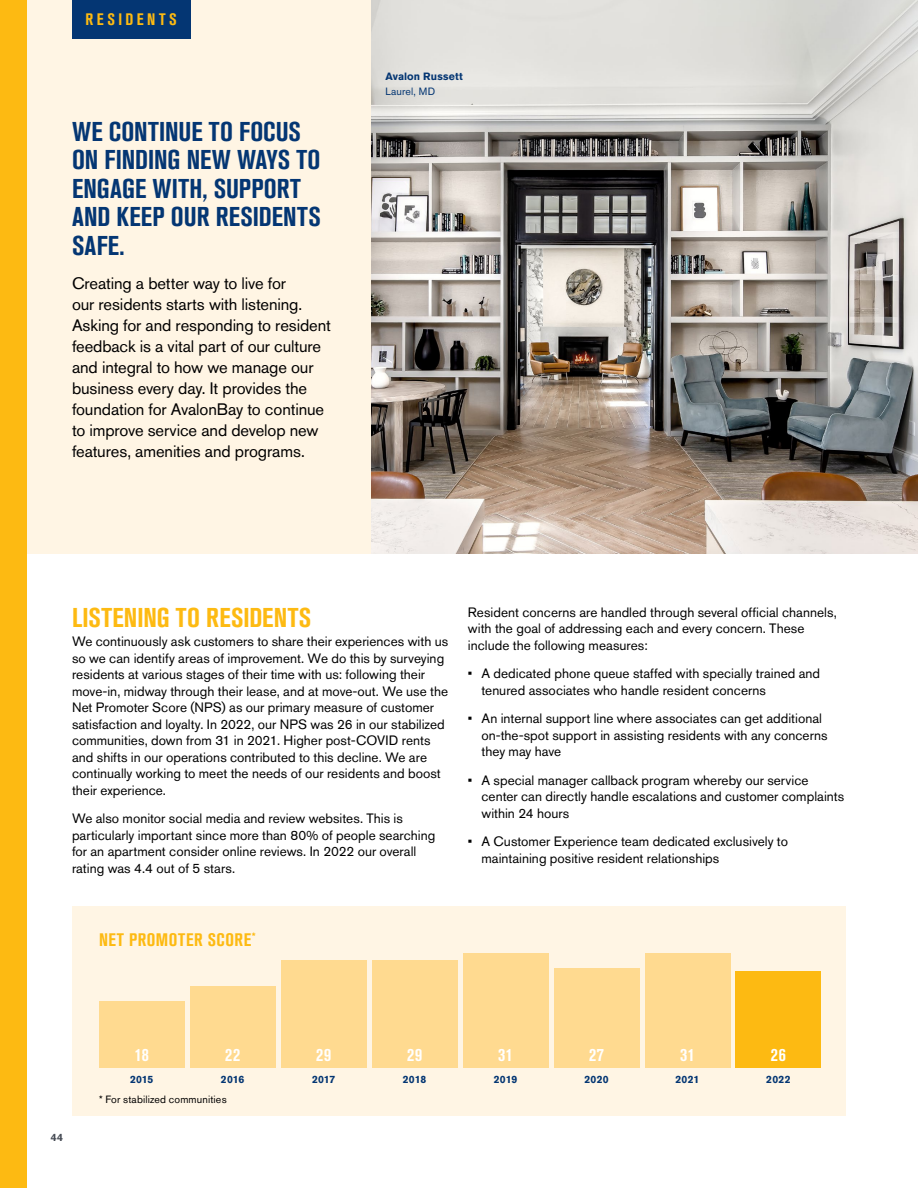
<style>
.page{position:relative;width:918px;height:1188px;background:#fff}
.page>*{position:absolute;margin:0;border:0;box-sizing:border-box;transform-origin:0 0}
.t1{font:700 condensed 27px/28.5px "Akzidenz Grotesk BQ";letter-spacing:.005em;color:#043673}
.t2{font:700 condensed 27px "Akzidenz Grotesk BQ";letter-spacing:.01em;color:#fdba12}
.t3{font:700 condensed 18px "Akzidenz Grotesk BQ";letter-spacing:.03em;color:#fdba12}
.t4{font:700 condensed 18px "Akzidenz Grotesk BQ";letter-spacing:.04em;color:#fff}
.t5{font:16.5px/21px "Akzidenz Grotesk BQ";letter-spacing:-.005em;color:#000}
.t6{font:700 condensed 16.5px "Akzidenz Grotesk BQ";letter-spacing:.215em;color:#fdba12}
.t7{font:13.5px/16.5px "Akzidenz Grotesk BQ";color:#000}
.t8{font:700 10.5px "Akzidenz Grotesk BQ";letter-spacing:.015em;color:#043673}
.t9{font:10.5px "Akzidenz Grotesk BQ";letter-spacing:.015em;color:#000}
.t10{font:10.5px "Akzidenz Grotesk BQ";letter-spacing:.015em;color:#043673}
.t11{font:700 10.5px "Akzidenz Grotesk BQ";color:#474c55}
</style>
<div class="page">
<div style="left:72px;top:907px;width:774px;height:209px;background:#fff5e4"></div>
<div style="left:0;top:0;width:372px;height:554px;background:#fff5e4"></div>
<div style="left:736px;top:972px;width:85px;height:96px;background:#fdba12"></div>
<div style="left:554px;top:968px;width:85px;height:100px;background:#ffda90"></div>
<div style="left:645px;top:953px;width:85px;height:115px;background:#ffda90"></div>
<div style="left:463px;top:953px;width:85px;height:115px;background:#ffda90"></div>
<div style="left:372px;top:961px;width:85px;height:107px;background:#ffda90"></div>
<div style="left:281px;top:961px;width:86px;height:107px;background:#ffda90"></div>
<div style="left:190px;top:987px;width:86px;height:81px;background:#ffda90"></div>
<div style="left:99px;top:1001px;width:86px;height:67px;background:#ffda90"></div>
<img style="left:372px;top:0;width:546px;height:554px">
<div style="left:72px;top:0;width:118px;height:39px;background:#043673"></div>
<div style="left:0;top:0;width:27px;height:1188px;background:#fdba12"></div>
<p class="t6" style="left:86px;top:10px;width:93px">RESIDENTS</p>
<h1 class="t1" style="left:72px;top:117px;width:250px">WE CONTINUE TO FOCUS<br>ON FINDING NEW WAYS TO<br>ENGAGE WITH, SUPPORT<br>AND KEEP OUR RESIDENTS<br>SAFE.</h1>
<p class="t5" style="left:72px;top:273px;width:260px">Creating a better way to live for<br>our residents starts with listening.<br>Asking for and responding to resident feedback is a vital part of our culture and integral to how we manage our business every day. It provides the foundation for AvalonBay to continue to improve service and develop new features, amenities and programs.</p>
<p class="t8" style="left:385px;top:70px;width:79px">Avalon Russett</p>
<p class="t10" style="left:385px;top:85px;width:51px">Laurel, MD</p>
<h1 class="t2" style="left:72px;top:602px;width:241px">LISTENING TO RESIDENTS</h1>
<p class="t7" style="left:72px;top:633px;width:378px">We continuously ask customers to share their experiences with us so we can identify areas of improvement. We do this by surveying residents at various stages of their time with us: following their move-in, midway through their lease, and at move-out. We use the Net Promoter Score (NPS) as our primary measure of customer satisfaction and loyalty. In 2022, our NPS was 26 in our stabilized communities, down from 31 in 2021. Higher post-COVID rents and shifts in our operations contributed to this decline. We are continually working to meet the needs of our residents and boost their experience.</p>
<p class="t7" style="left:72px;top:810px;width:365px">We also monitor social media and review websites. This is particularly important since more than 80% of people searching for an apartment consider online reviews. In 2022 our overall rating was 4.4 out of 5 stars.</p>
<p class="t7" style="left:468px;top:604px;width:370px">Resident concerns are handled through several official channels, with the goal of addressing each and every concern. These include the following measures:</p>
<p class="t7" style="left:481px;top:665px;width:340px;text-indent:-14px">• A dedicated phone queue staffed with specially trained and tenured associates who handle resident concerns</p>
<p class="t7" style="left:481px;top:710px;width:348px;text-indent:-14px">• An internal support line where associates can get additional on-the-spot support in assisting residents with any concerns they may have</p>
<p class="t7" style="left:481px;top:772px;width:364px;text-indent:-14px">• A special manager callback program whereby our service center can directly handle escalations and customer complaints within 24 hours</p>
<p class="t7" style="left:481px;top:833px;width:308px;text-indent:-14px">• A Customer Experience team dedicated exclusively to maintaining positive resident relationships</p>
<h2 class="t3" style="left:99px;top:930px;width:158px">NET PROMOTER SCORE<sup>*</sup></h2>
<p class="t11" style="left:51px;top:1132px;width:14px">44</p>
<h2 class="t4" style="left:135px;top:1045px;width:16px">18</h2>
<h2 class="t4" style="left:225px;top:1045px;width:17px">22</h2>
<h2 class="t4" style="left:316px;top:1045px;width:17px">29</h2>
<h2 class="t4" style="left:407px;top:1045px;width:17px">29</h2>
<h2 class="t4" style="left:498px;top:1045px;width:16px">31</h2>
<h2 class="t4" style="left:589px;top:1045px;width:16px">27</h2>
<h2 class="t4" style="left:680px;top:1045px;width:16px">31</h2>
<p class="t8" style="left:130px;top:1073px;width:25px">2015</p>
<p class="t8" style="left:221px;top:1073px;width:25px">2016</p>
<p class="t8" style="left:312px;top:1073px;width:25px">2017</p>
<p class="t8" style="left:403px;top:1073px;width:25px">2018</p>
<p class="t8" style="left:494px;top:1073px;width:25px">2019</p>
<p class="t8" style="left:584px;top:1073px;width:26px">2020</p>
<p class="t8" style="left:676px;top:1073px;width:25px">2021</p>
<p class="t9" style="left:99px;top:1093px;width:129px">* For stabilized communities</p>
<h2 class="t4" style="left:771px;top:1045px;width:16px">26</h2>
<p class="t8" style="left:766px;top:1073px;width:26px">2022</p>
</div>
